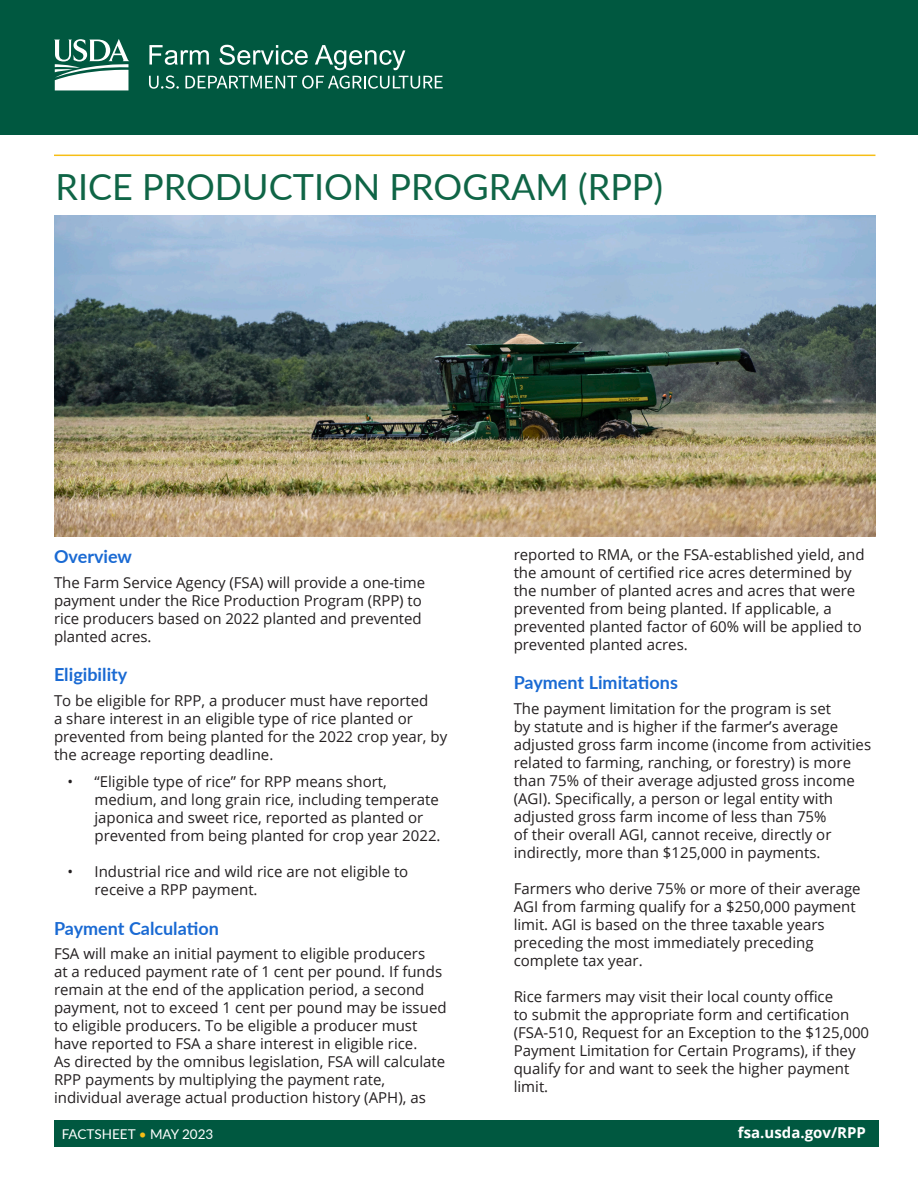
<style>
.page{position:relative;width:918px;height:1188px;background:#fff}
.page>*{position:absolute;margin:0;border:0;box-sizing:border-box;transform-origin:0 0}
.Subheader_1{font:36px "Lato";color:#0f6546}
.Subheader_1-2{font:700 18px "Lato";color:#1a6ad3}
.Body_Style{font:15px/18px "Open Sans";color:#231f20}
.Body_Style-2{font:700 15px "Open Sans";color:#fff}
.t1{font:13.5px "Lato";color:#fff}
.s1{color:#f6be16}
</style>
<div class="page">
<div style="left:0;top:0;width:918px;height:135px;background:#005840"></div>
<hr style="left:54px;top:155px;width:821px;height:1px;background:#f6be16">
<img style="left:54px;top:215px;width:821px;height:322px">
<div style="left:54px;top:1120px;width:824px;height:28px;background:#005840"></div>
<svg style="left:54px;top:39px;width:75px;height:51px"></svg>
<svg style="left:149px;top:76px;width:30px;height:13px"></svg>
<svg style="left:185px;top:76px;width:258px;height:13px"></svg>
<svg style="left:149px;top:45px;width:60px;height:20px"></svg>
<svg style="left:219px;top:45px;width:89px;height:20px"></svg>
<svg style="left:315px;top:45px;width:90px;height:25px"></svg>
<p class="Subheader_1" style="left:56px;top:161px;width:609px">RICE PRODUCTION PROGRAM (RPP)</p>
<p class="Subheader_1-2" style="left:54px;top:543px;width:80px">Overview</p>
<p class="Body_Style" style="left:54px;top:573px;width:373px">The Farm Service Agency (FSA) will provide a one-time payment under the Rice Production Program (RPP) to rice producers based on 2022 planted and prevented planted acres.</p>
<p class="Subheader_1-2" style="left:54px;top:661px;width:75px">Eligibility</p>
<p class="Body_Style" style="left:54px;top:691px;width:395px">To be eligible for RPP, a producer must have reported<br>a share interest in an eligible type of rice planted or prevented from being planted for the 2022 crop year, by the acreage reporting deadline.</p>
<p class="Body_Style" style="left:94px;top:772px;width:348px;text-indent:-27px">• “Eligible type of rice” for RPP means short, medium, and long grain rice, including temperate japonica and sweet rice, reported as planted or prevented from being planted for crop year 2022.</p>
<p class="Body_Style" style="left:94px;top:862px;width:315px;text-indent:-27px">• Industrial rice and wild rice are not eligible to receive a RPP payment.</p>
<p class="Subheader_1-2" style="left:54px;top:915px;width:166px">Payment Calculation</p>
<p class="Body_Style" style="left:54px;top:944px;width:394px">FSA will make an initial payment to eligible producers<br>at a reduced payment rate of 1 cent per pound. If funds remain at the end of the application period, a second payment, not to exceed 1 cent per pound may be issued to eligible producers. To be eligible a producer must have reported to FSA a share interest in eligible rice.</p>
<p class="Body_Style" style="left:54px;top:1052px;width:393px">As directed by the omnibus legislation, FSA will calculate<br>RPP payments by multiplying the payment rate, individual average actual production history (APH), as</p>
<p class="Body_Style" style="left:514px;top:545px;width:353px">reported to RMA, or the FSA-established yield, and the amount of certified rice acres determined by the number of planted acres and acres that were prevented from being planted. If applicable, a prevented planted factor of 60% will be applied to prevented planted acres.</p>
<p class="Subheader_1-2" style="left:514px;top:670px;width:166px">Payment Limitations</p>
<p class="Body_Style" style="left:514px;top:699px;width:359px">The payment limitation for the program is set<br>by statute and is higher if the farmer’s average adjusted gross farm income (income from activities related to farming, ranching, or forestry) is more than 75% of their average adjusted gross income (AGI). Specifically, a person or legal entity with adjusted gross farm income of less than 75%<br>of their overall AGI, cannot receive, directly or indirectly, more than $125,000 in payments.</p>
<p class="Body_Style" style="left:514px;top:879px;width:349px">Farmers who derive 75% or more of their average AGI from farming qualify for a $250,000 payment limit. AGI is based on the three taxable years preceding the most immediately preceding complete tax year.</p>
<p class="Body_Style" style="left:514px;top:987px;width:357px">Rice farmers may visit their local county office<br>to submit the appropriate form and certification (FSA-510, Request for an Exception to the $125,000<br>Payment Limitation for Certain Programs), if they qualify for and want to seek the higher payment limit.</p>
<p class="t1" style="left:62px;top:1125px;width:153px">FACTSHEET <span class="s1">•</span> MAY 2023</p>
<p class="Body_Style-2" style="left:738px;top:1122px;width:129px">fsa.usda.gov/RPP</p>
</div>
